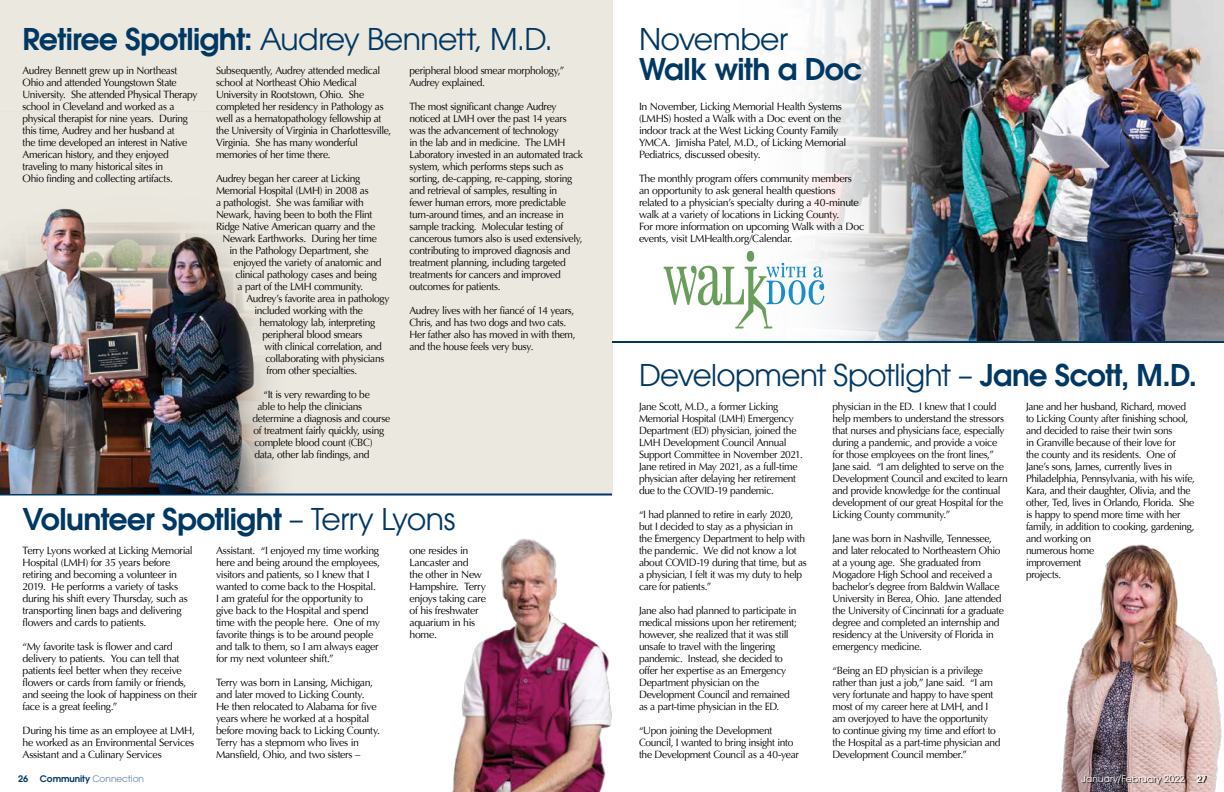
<style>
.page{position:relative;width:1224px;height:792px;background:#fff}
.page>*{position:absolute;margin:0;border:0;box-sizing:border-box;transform-origin:0 0}
.t1{font:30px "Avant Garde";letter-spacing:-.02em;color:#003864}
.t2{font:600 30px "Avant Garde";letter-spacing:-.03em;color:#003864}
.t3{font:10.5px/12px "Optima";letter-spacing:-.03em;color:#000}
.t4{font:9px "Avant Garde";letter-spacing:.02em;color:#fff}
.t5{font:9px "Avant Garde";color:#5e82a6}
.t6{font:600 9px "Avant Garde";color:#003864}
.t7{font:600 9px "Avant Garde";color:#fff}
.s1{font-weight:600}
.s2{font-weight:400}
.s3{font-weight:600;color:#003864}
</style>
<div class="page">
<div style="left:0;top:0;width:612px;height:494px;background:#ebe8df"></div>
<img style="left:933px;top:0;width:291px;height:341px">
<svg style="left:806px;top:0;width:127px;height:341px"></svg>
<hr style="left:0;top:494px;width:612px;height:2px;background:#003864">
<hr style="left:612px;top:341px;width:612px;height:2px;background:#003864">
<img style="left:0;top:208px;width:295px;height:286px">
<img style="left:452px;top:538px;width:160px;height:254px">
<svg style="left:664px;top:250px;width:160px;height:79px"></svg>
<img style="left:1061px;top:544px;width:161px;height:248px">
<div style="left:1083px;top:776px;width:124px;height:9px;background:#000;opacity:.75"></div>
<h1 class="t1" style="left:22px;top:21px;width:532px"><span class="s1">Retiree Spotlight:</span> Audrey Bennett, M.D.</h1>
<p class="t3" style="left:22px;top:64px;width:176px">Audrey Bennett grew up in Northeast Ohio and attended Youngstown State University. She attended Physical Therapy school in Cleveland and worked as a physical therapist for nine years. During this time, Audrey and her husband at<br>the time developed an interest in Native American history, and they enjoyed traveling to many historical sites in<br>Ohio finding and collecting artifacts.</p>
<p class="t3" style="left:216px;top:64px;width:177px">Subsequently, Audrey attended medical school at Northeast Ohio Medical University in Rootstown, Ohio. She completed her residency in Pathology as well as a hematopathology fellowship at the University of Virginia in Charlottesville, Virginia. She has many wonderful memories of her time there.</p>
<p class="t3" style="left:409px;top:64px;width:157px">peripheral blood smear morphology,”<br>Audrey explained.</p>
<p class="t3" style="left:409px;top:100px;width:175px">The most significant change Audrey noticed at LMH over the past 14 years was the advancement of technology<br>in the lab and in medicine. The LMH Laboratory invested in an automated track system, which performs steps such as sorting, de-capping, re-capping, storing and retrieval of samples, resulting in<br>fewer human errors, more predictable turn-around times, and an increase in sample tracking. Molecular testing of cancerous tumors also is used extensively, contributing to improved diagnosis and treatment planning, including targeted treatments for cancers and improved outcomes for patients.</p>
<p class="t3" style="left:409px;top:304px;width:168px">Audrey lives with her fiancé of 14 years, Chris, and has two dogs and two cats.<br>Her father also has moved in with them, and the house feels very busy.</p>
<p class="t3" style="left:216px;top:172px;width:146px">Audrey began her career at Licking</p>
<p class="t3" style="left:216px;top:184px;width:154px">Memorial Hospital (LMH) in 2008 as</p>
<p class="t3" style="left:216px;top:196px;width:149px">a pathologist. She was familiar with</p>
<p class="t3" style="left:216px;top:208px;width:158px">Newark, having been to both the Flint</p>
<p class="t3" style="left:216px;top:220px;width:161px">Ridge Native American quarry and the</p>
<p class="t3" style="left:223px;top:232px;width:156px">Newark Earthworks. During her time</p>
<p class="t3" style="left:229px;top:244px;width:141px">in the Pathology Department, she</p>
<p class="t3" style="left:234px;top:256px;width:150px">enjoyed the variety of anatomic and</p>
<p class="t3" style="left:235px;top:268px;width:143px">clinical pathology cases and being</p>
<p class="t3" style="left:237px;top:280px;width:127px">a part of the LMH community.</p>
<p class="t3" style="left:246px;top:292px;width:145px">Audrey’s favorite area in pathology</p>
<p class="t3" style="left:254px;top:304px;width:110px">included working with the</p>
<p class="t3" style="left:259px;top:316px;width:117px">hematology lab, interpreting</p>
<p class="t3" style="left:262px;top:328px;width:101px">peripheral blood smears</p>
<p class="t3" style="left:264px;top:340px;width:119px">with clinical correlation, and</p>
<p class="t3" style="left:265px;top:352px;width:120px">collaborating with physicians</p>
<p class="t3" style="left:266px;top:364px;width:92px">from other specialties.</p>
<p class="t3" style="left:263px;top:388px;width:108px">“It is very rewarding to be</p>
<p class="t3" style="left:257px;top:400px;width:106px">able to help the clinicians</p>
<p class="t3" style="left:252px;top:412px;width:139px">determine a diagnosis and course</p>
<p class="t3" style="left:253px;top:424px;width:132px">of treatment fairly quickly, using</p>
<p class="t3" style="left:254px;top:436px;width:120px">complete blood count (CBC)</p>
<p class="t3" style="left:254px;top:448px;width:116px">data, other lab findings, and</p>
<h1 class="t2" style="left:22px;top:499px;width:434px">Volunteer Spotlight <span class="s2">– Terry Lyons</span></h1>
<p class="t3" style="left:22px;top:544px;width:172px">Terry Lyons worked at Licking Memorial Hospital (LMH) for 35 years before retiring and becoming a volunteer in 2019. He performs a variety of tasks during his shift every Thursday, such as transporting linen bags and delivering flowers and cards to patients.</p>
<p class="t3" style="left:22px;top:640px;width:176px">“My favorite task is flower and card delivery to patients. You can tell that patients feel better when they receive flowers or cards from family or friends, and seeing the look of happiness on their face is a great feeling.”</p>
<p class="t3" style="left:22px;top:724px;width:174px;text-align:justify">During his time as an employee at LMH, he worked as an Environmental Services Assistant and a Culinary Services</p>
<p class="t3" style="left:216px;top:544px;width:166px">Assistant. “I enjoyed my time working here and being around the employees, visitors and patients, so I knew that I wanted to come back to the Hospital.<br>I am grateful for the opportunity to give back to the Hospital and spend time with the people here. One of my favorite things is to be around people and talk to them, so I am always eager for my next volunteer shift.”</p>
<p class="t3" style="left:216px;top:676px;width:166px">Terry was born in Lansing, Michigan, and later moved to Licking County.<br>He then relocated to Alabama for five years where he worked at a hospital before moving back to Licking County.<br>Terry has a stepmom who lives in Mansfield, Ohio, and two sisters –</p>
<p class="t3" style="left:410px;top:544px;width:78px">one resides in<br>Lancaster and<br>the other in New<br>Hampshire. Terry enjoys taking care of his freshwater aquarium in his home.</p>
<h1 class="t1" style="left:639px;top:21px;width:151px">November</h1>
<h1 class="t2" style="left:639px;top:49px;width:225px">Walk with a Doc</h1>
<p class="t3" style="left:639px;top:100px;width:209px">In November, Licking Memorial Health Systems (LMHS) hosted a Walk with a Doc event on the indoor track at the West Licking County Family YMCA. Jimisha Patel, M.D., of Licking Memorial Pediatrics, discussed obesity.</p>
<p class="t3" style="left:639px;top:172px;width:227px">The monthly program offers community members an opportunity to ask general health questions related to a physician’s specialty during a 40-minute walk at a variety of locations in Licking County.<br>For more information on upcoming Walk with a Doc events, visit LMHealth.org/Calendar.</p>
<h1 class="t1" style="left:639px;top:357px;width:559px">Development Spotlight – <span class="s1">Jane Scott, M.D.</span></h1>
<p class="t3" style="left:639px;top:400px;width:165px">Jane Scott, M.D., a former Licking Memorial Hospital (LMH) Emergency Department (ED) physician, joined the LMH Development Council Annual Support Committee in November 2021.<br>Jane retired in May 2021, as a full-time physician after delaying her retirement due to the COVID-19 pandemic.</p>
<p class="t3" style="left:639px;top:508px;width:169px">“I had planned to retire in early 2020, but I decided to stay as a physician in the Emergency Department to help with the pandemic. We did not know a lot about COVID-19 during that time, but as a physician, I felt it was my duty to help care for patients.”</p>
<p class="t3" style="left:639px;top:604px;width:160px">Jane also had planned to participate in medical missions upon her retirement; however, she realized that it was still unsafe to travel with the lingering pandemic. Instead, she decided to offer her expertise as an Emergency Department physician on the Development Council and remained as a part-time physician in the ED.</p>
<p class="t3" style="left:639px;top:724px;width:161px">“Upon joining the Development<br>Council, I wanted to bring insight into the Development Council as a 40-year</p>
<p class="t3" style="left:833px;top:400px;width:177px">physician in the ED. I knew that I could help members to understand the stressors that nurses and physicians face, especially during a pandemic, and provide a voice for those employees on the front lines,” Jane said. “I am delighted to serve on the Development Council and excited to learn and provide knowledge for the continual development of our great Hospital for the Licking County community.”</p>
<p class="t3" style="left:833px;top:532px;width:173px">Jane was born in Nashville, Tennessee, and later relocated to Northeastern Ohio at a young age. She graduated from Mogadore High School and received a bachelor’s degree from Baldwin Wallace University in Berea, Ohio. Jane attended the University of Cincinnati for a graduate degree and completed an internship and residency at the University of Florida in emergency medicine.</p>
<p class="t3" style="left:833px;top:664px;width:170px">“Being an ED physician is a privilege rather than just a job,” Jane said. “I am very fortunate and happy to have spent most of my career here at LMH, and I am overjoyed to have the opportunity<br>to continue giving my time and effort to the Hospital as a part-time physician and Development Council member.”</p>
<p class="t3" style="left:1026px;top:400px;width:170px">Jane and her husband, Richard, moved to Licking County after finishing school, and decided to raise their twin sons<br>in Granville because of their love for<br>the county and its residents. One of<br>Jane’s sons, James, currently lives in<br>Philadelphia, Pennsylvania, with his wife,<br>Kara, and their daughter, Olivia, and the other, Ted, lives in Orlando, Florida. She is happy to spend more time with her family, in addition to cooking, gardening, and working on<br>numerous home<br>improvement<br>projects.</p>
<p class="t6" style="left:18px;top:773px;width:12px">26</p>
<p class="t5" style="left:40px;top:773px;width:106px"><span class="s3">Community</span> Connection</p>
<p class="t4" style="left:1082px;top:773px;width:104px">January/February 2022</p>
<p class="t7" style="left:1196px;top:773px;width:11px">27</p>
</div>
